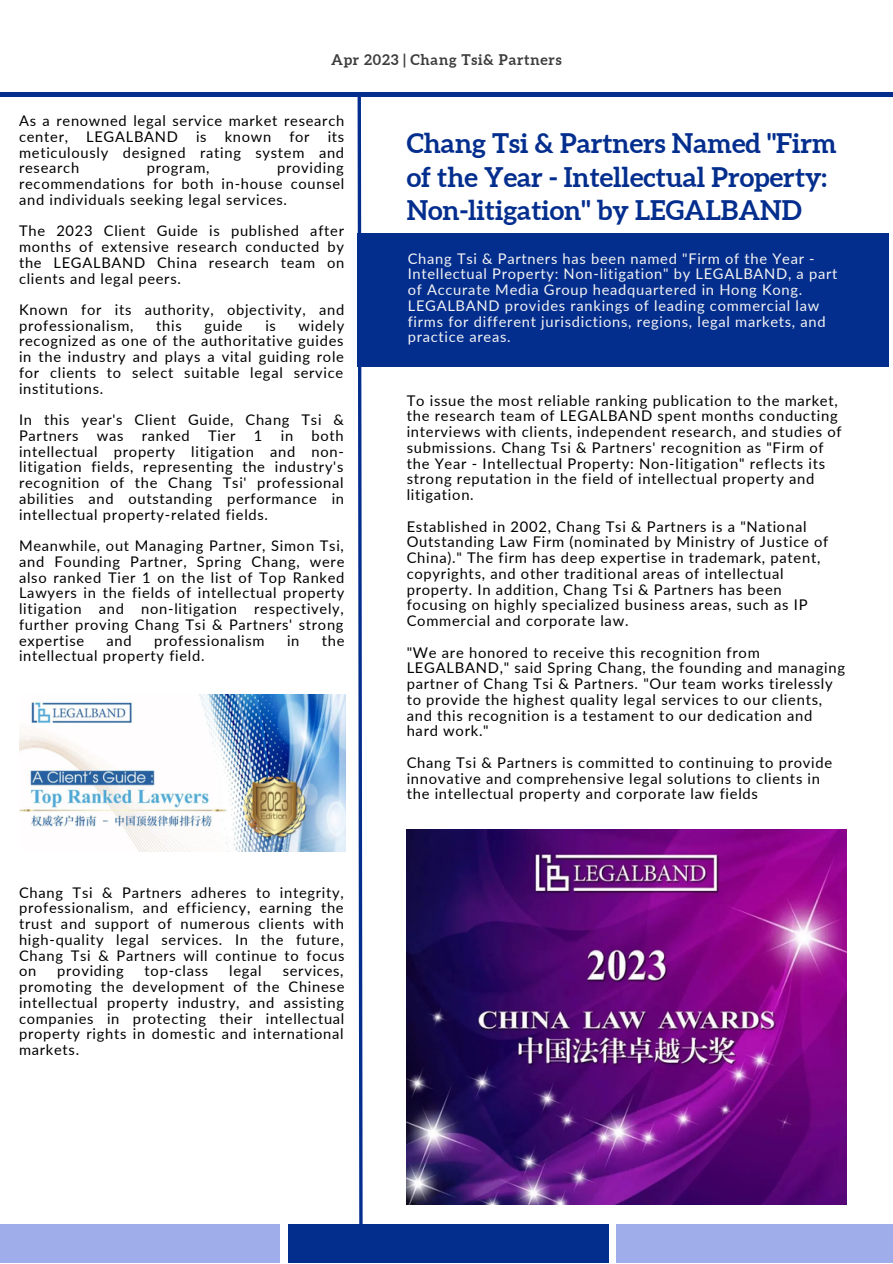
<style>
.page{position:relative;width:893px;height:1264px;background:#fff}
.page>*{position:absolute;margin:0;border:0;box-sizing:border-box;transform-origin:0 0}
.t1{font:700 27px/33.8px "Aleo";color:#042e8e}
.t2{font:14.7px/15.8px "Lato";letter-spacing:.05em;color:#000;text-align:justify}
.t3{font:14.7px/15.8px "Lato";letter-spacing:.05em;color:#f3f3f3}
.t4{font:700 14.7px "Aleo";letter-spacing:.05em;color:#3d3d3d}
</style>
<div class="page">
<div style="left:0;top:1224px;width:280px;height:38px;background:#9fadea"></div>
<div style="left:287px;top:1224px;width:321px;height:38px;background:#042e8e"></div>
<div style="left:616px;top:1224px;width:276px;height:38px;background:#9fadea"></div>
<hr style="left:0;top:93px;width:892px;height:3px;background:#042e8e">
<div style="left:357px;top:233px;width:531px;height:134px;background:#042e8e"></div>
<svg style="left:356px;top:92px;width:8px;height:1132px"></svg>
<img style="left:19px;top:694px;width:326px;height:157px">
<img style="left:406px;top:829px;width:440px;height:375px">
<p class="t4" style="left:331px;top:51px;width:232px">Apr 2023 | Chang Tsi&amp; Partners</p>
<p class="t2" style="left:19px;top:112px;width:327px">As a renowned legal service market research center, LEGALBAND is known for its meticulously designed rating system and research</p>
<p class="t2" style="left:19px;top:160px;width:327px;text-indent:258px">providing recommendations for both in-house counsel and individuals seeking legal services.</p>
<p class="t2" style="left:19px;top:223px;width:327px">The 2023 Client Guide is published after months of extensive research conducted by the LEGALBAND China research team on clients and legal peers.</p>
<p class="t2" style="left:19px;top:301px;width:327px">Known for its authority, objectivity, and professionalism,</p>
<p class="t2" style="left:147px;top:160px;width:64px">program,</p>
<p class="t2" style="left:19px;top:317px;width:327px;text-indent:279px">widely recognized as one of the authoritative guides in the industry and plays a vital guiding role for clients to select suitable legal service institutions.</p>
<p class="t2" style="left:19px;top:411px;width:326px">In this year's Client Guide, Chang Tsi &amp; Partners was ranked Tier 1 in both intellectual property litigation and non&shy;litigation fields, representing the industry's recognition of the Chang Tsi' professional abilities and outstanding performance in intellectual property-related fields.</p>
<p class="t2" style="left:19px;top:537px;width:327px">Meanwhile, out Managing Partner, Simon Tsi, and Founding Partner, Spring Chang, were also ranked Tier 1 on the list of Top Ranked Lawyers in the fields of intellectual property litigation and non-litigation respectively, further proving Chang Tsi &amp; Partners' strong expertise</p>
<p class="t2" style="left:156px;top:317px;width:27px">this</p>
<p class="t2" style="left:204px;top:317px;width:40px">guide</p>
<p class="t2" style="left:265px;top:317px;width:12px">is</p>
<p class="t2" style="left:107px;top:632px;width:27px">and</p>
<p class="t2" style="left:154px;top:632px;width:112px">professionalism</p>
<p class="t2" style="left:287px;top:632px;width:14px">in</p>
<p class="t2" style="left:322px;top:632px;width:24px">the</p>
<p class="t2" style="left:19px;top:647px;width:187px">intellectual property field.</p>
<p class="t2" style="left:19px;top:884px;width:327px">Chang Tsi &amp; Partners adheres to integrity, professionalism, and efficiency, earning the trust and support of numerous clients with high-quality legal services. In the future, Chang Tsi &amp; Partners will continue to focus on</p>
<p class="t2" style="left:57px;top:962px;width:68px">providing</p>
<p class="t2" style="left:145px;top:962px;width:65px">top-class</p>
<p class="t2" style="left:229px;top:962px;width:34px">legal</p>
<p class="t2" style="left:19px;top:962px;width:327px;text-indent:264px">services, promoting the development of the Chinese intellectual property industry, and assisting companies in protecting their intellectual property rights in domestic and international markets.</p>
<h1 class="t1" style="left:406px;top:126px;width:431px">Chang Tsi &amp; Partners Named "Firm of the Year - Intellectual Property:<br>Non-litigation" by LEGALBAND</h1>
<p class="t3" style="left:407px;top:250px;width:431px">Chang Tsi &amp; Partners has been named "Firm of the Year - Intellectual Property: Non-litigation" by LEGALBAND, a part of Accurate Media Group headquartered in Hong Kong.<br>LEGALBAND provides rankings of leading commercial law firms for different jurisdictions, regions, legal markets, and practice areas.</p>
<p class="t2" style="left:406px;top:392px;width:436px;text-align:left">To issue the most reliable ranking publication to the market, the research team of LEGALBAND spent months conducting interviews with clients, independent research, and studies of submissions. Chang Tsi &amp; Partners' recognition as "Firm of the Year - Intellectual Property: Non-litigation" reflects its strong reputation in the field of intellectual property and litigation.</p>
<p class="t2" style="left:406px;top:518px;width:423px;text-align:left">Established in 2002, Chang Tsi &amp; Partners is a "National Outstanding Law Firm (nominated by Ministry of Justice of China)." The firm has deep expertise in trademark, patent, copyrights, and other traditional areas of intellectual property. In addition, Chang Tsi &amp; Partners has been focusing on highly specialized business areas, such as IP Commercial and corporate law.</p>
<p class="t2" style="left:406px;top:644px;width:440px;text-align:left">"We are honored to receive this recognition from LEGALBAND," said Spring Chang, the founding and managing partner of Chang Tsi &amp; Partners. "Our team works tirelessly to provide the highest quality legal services to our clients, and this recognition is a testament to our dedication and hard work."</p>
<p class="t2" style="left:406px;top:754px;width:427px;text-align:left">Chang Tsi &amp; Partners is committed to continuing to provide innovative and comprehensive legal solutions to clients in the intellectual property and corporate law fields</p>
</div>
